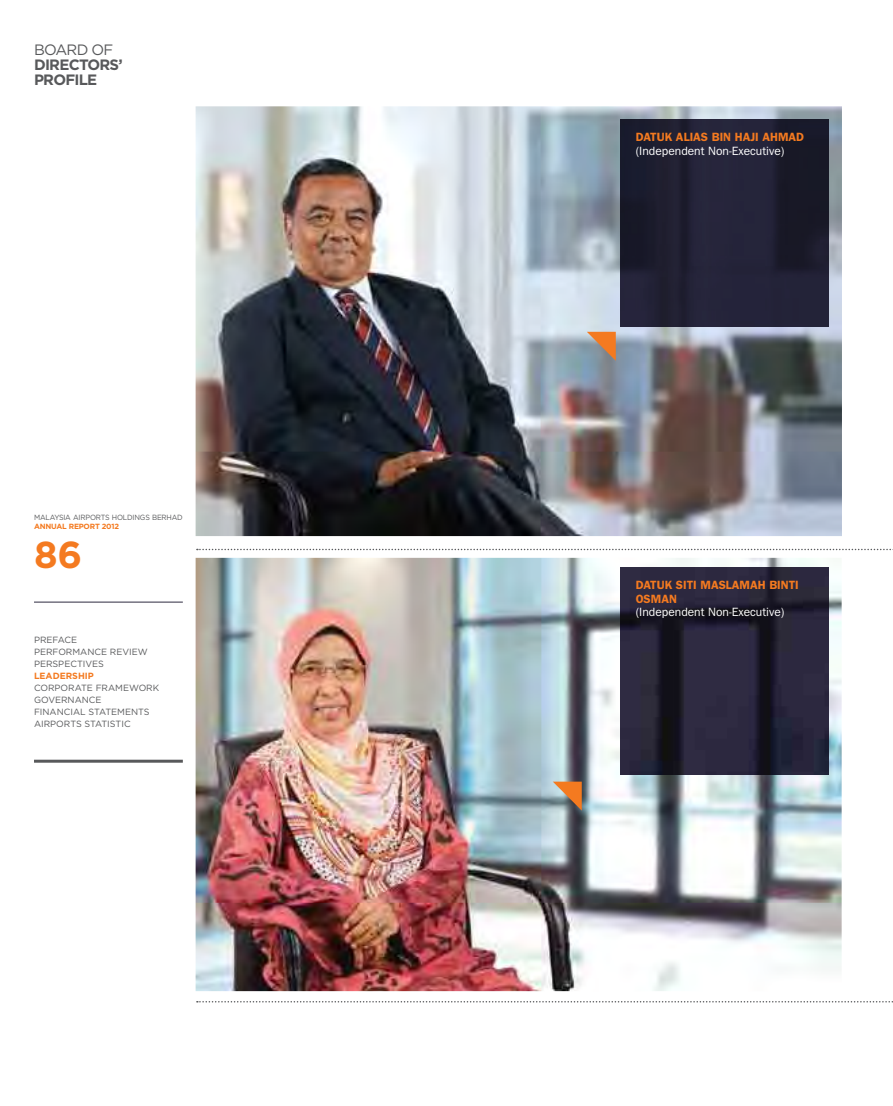
<style>
.page{position:relative;width:893px;height:1106px;background:#fff}
.page>*{position:absolute;margin:0;border:0;box-sizing:border-box;transform-origin:0 0}
.t1{font:700 37.5px "Gotham";color:#f47a20}
.t2{font:700 15px/15px "Gotham";letter-spacing:-.05em;color:#58595b}
.t3{font:15px "Gotham";letter-spacing:-.05em;color:#58595b}
.t4{font:12px "ITC Franklin Gothic Std";color:#fff}
.t5{font:600 12px/13.5px "ITC Franklin Gothic Std";color:#f47a20}
.t6{font:9px/12px "Gotham";color:#58595b}
.t7{font:700 9px "Gotham";color:#f47a20}
.t8{font:7.5px "Gotham";letter-spacing:-.025em;color:#58595b;scale:.95 1}
.t9{font:700 7.5px "Gotham";letter-spacing:-.025em;color:#f47a20}
</style>
<div class="page">
<hr style="left:34px;top:602px;width:149px;height:1px;background:#2d2a40">
<hr style="left:34px;top:759px;width:149px;height:3px;background:#58595b">
<svg style="left:197px;top:549px;width:696px;height:1px"></svg>
<svg style="left:197px;top:1001px;width:696px;height:1px"></svg>
<img style="left:196px;top:106px;width:646px;height:430px">
<img style="left:621px;top:119px;width:207px;height:207px">
<svg style="left:586px;top:332px;width:30px;height:29px"></svg>
<img style="left:196px;top:558px;width:646px;height:433px">
<img style="left:621px;top:567px;width:207px;height:207px">
<svg style="left:553px;top:781px;width:29px;height:29px"></svg>
<h2 class="t3" style="left:34px;top:41px;width:81px">BOARD OF</h2>
<h2 class="t2" style="left:34px;top:57px;width:90px">DIRECTORS’<br>PROFILE</h2>
<p class="t8" style="left:34px;top:513px;width:158px">MALAYSIA AIRPORTS HOLDINGS BERHAD</p>
<p class="t9" style="left:34px;top:522px;width:87px">ANNUAL REPORT 2012</p>
<h1 class="t1" style="left:34px;top:532px;width:50px">86</h1>
<p class="t6" style="left:34px;top:634px;width:115px">PREFACE<br>PERFORMANCE REVIEW<br>PERSPECTIVES</p>
<p class="t7" style="left:34px;top:670px;width:61px">LEADERSHIP</p>
<p class="t6" style="left:34px;top:682px;width:127px">CORPORATE FRAMEWORK<br>GOVERNANCE<br>FINANCIAL STATEMENTS<br>AIRPORTS STATISTIC</p>
<h3 class="t5" style="left:636px;top:131px;width:170px">DATUK ALIAS BIN HAJI AHMAD</h3>
<h3 class="t4" style="left:636px;top:146px;width:150px">(Independent Non-Executive)</h3>
<h3 class="t5" style="left:636px;top:579px;width:165px">DATUK SITI MASLAMAH BINTI<br>OSMAN</h3>
<h3 class="t4" style="left:636px;top:607px;width:150px">(Independent Non-Executive)</h3>
</div>
